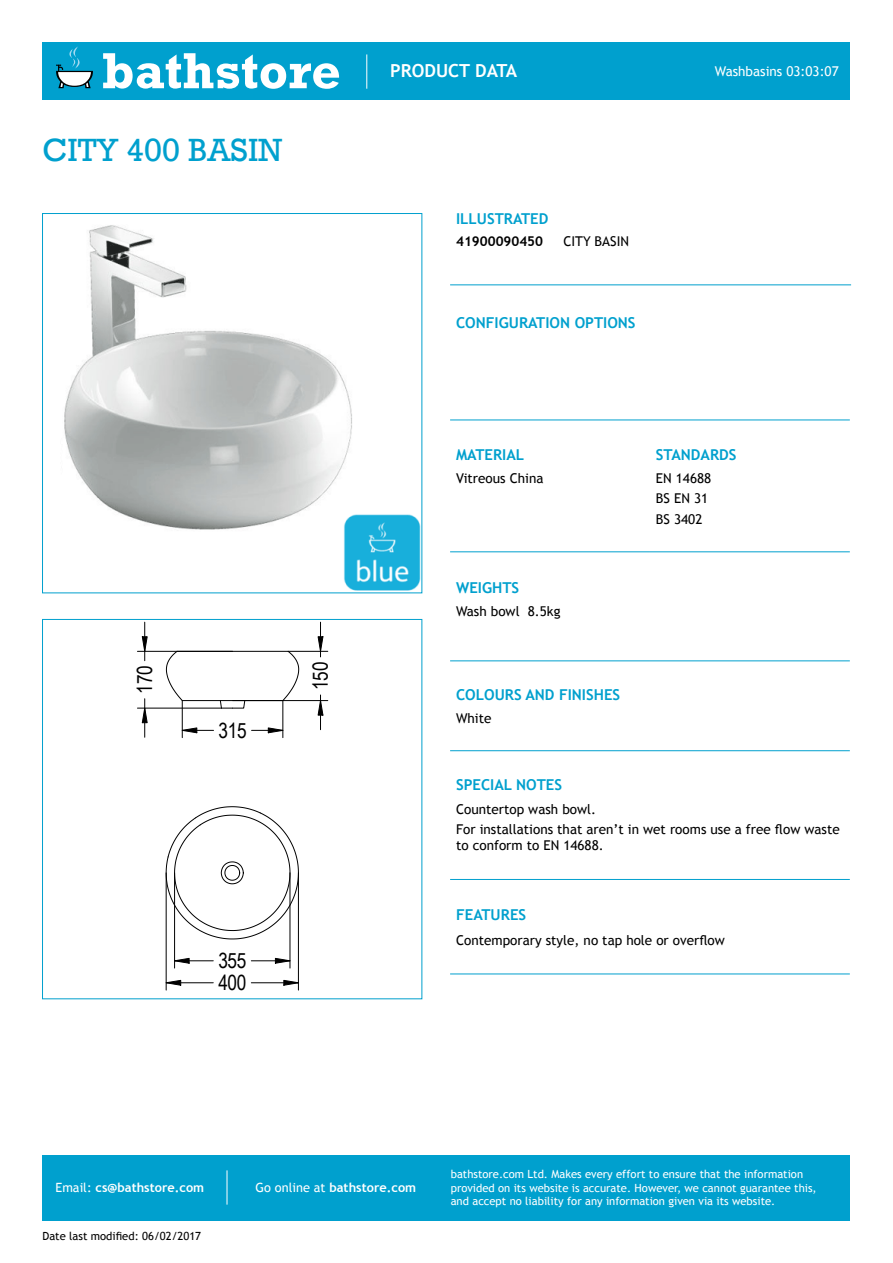
<style>
.page{position:relative;width:893px;height:1263px;background:#fff}
.page>*{position:absolute;margin:0;border:0;box-sizing:border-box;transform-origin:0 0}
.Product_name{font:33px "Rockwell";color:#00a0ce}
.t1{font:21px "Arial Narrow";letter-spacing:-.015em;color:#000}
.t2{font:700 18px "Trebuchet MS";color:#fff}
.Section_Title{font:700 15px "Trebuchet MS";color:#00a0ce}
.Body_copy{font:13.5px/16.2px "Trebuchet MS";color:#000}
.Body_copy-2{font:13.5px "Trebuchet MS";color:#fff}
.SKU{font:700 13.5px "Trebuchet MS";color:#000}
.t3{font:700 12.75px "Trebuchet MS";color:#fff}
.t4{font:11.25px/13.5px "Trebuchet MS";color:#fff}
.Body_copy-3{font:11.25px "Trebuchet MS";color:#000}
.s1{font-weight:400}
</style>
<div class="page">
<img style="left:64px;top:225px;width:356px;height:366px">
<div style="left:42px;top:213px;width:380px;height:380px;border:1px solid #00a0ce"></div>
<svg style="left:166px;top:652px;width:16px;height:49px"></svg>
<svg style="left:283px;top:652px;width:16px;height:48px"></svg>
<hr style="left:182px;top:700px;width:101px;height:1px;background:#000">
<svg style="left:220px;top:700px;width:25px;height:9px"></svg>
<svg style="left:166px;top:806px;width:133px;height:133px"></svg>
<hr style="left:177px;top:651px;width:111px;height:1px;background:#000">
<hr style="left:137px;top:651px;width:96px;height:1px;background:#000">
<hr style="left:137px;top:708px;width:84px;height:1px;background:#000">
<svg style="left:142px;top:636px;width:5px;height:16px"></svg>
<svg style="left:142px;top:707px;width:5px;height:16px"></svg>
<hr style="left:144px;top:622px;width:1px;height:39px;background:#000">
<hr style="left:144px;top:699px;width:1px;height:38px;background:#000">
<hr style="left:288px;top:651px;width:40px;height:1px;background:#000">
<hr style="left:233px;top:700px;width:95px;height:1px;background:#000">
<svg style="left:318px;top:636px;width:5px;height:16px"></svg>
<svg style="left:318px;top:700px;width:5px;height:15px"></svg>
<hr style="left:320px;top:622px;width:1px;height:35px;background:#000">
<hr style="left:320px;top:695px;width:1px;height:35px;background:#000">
<hr style="left:166px;top:873px;width:1px;height:117px;background:#000">
<hr style="left:298px;top:873px;width:1px;height:117px;background:#000">
<svg style="left:165px;top:980px;width:16px;height:5px"></svg>
<svg style="left:284px;top:980px;width:15px;height:5px"></svg>
<hr style="left:166px;top:982px;width:47px;height:1px;background:#000">
<hr style="left:251px;top:982px;width:47px;height:1px;background:#000">
<hr style="left:174px;top:873px;width:1px;height:95px;background:#000">
<hr style="left:290px;top:873px;width:1px;height:95px;background:#000">
<svg style="left:174px;top:958px;width:15px;height:5px"></svg>
<svg style="left:275px;top:958px;width:16px;height:5px"></svg>
<hr style="left:175px;top:960px;width:38px;height:1px;background:#000">
<hr style="left:251px;top:960px;width:39px;height:1px;background:#000">
<hr style="left:182px;top:700px;width:1px;height:38px;background:#000">
<hr style="left:283px;top:700px;width:1px;height:38px;background:#000">
<svg style="left:181px;top:728px;width:16px;height:5px"></svg>
<svg style="left:268px;top:728px;width:16px;height:5px"></svg>
<hr style="left:182px;top:730px;width:32px;height:1px;background:#000">
<hr style="left:252px;top:730px;width:31px;height:1px;background:#000">
<div style="left:42px;top:619px;width:380px;height:380px;border:1px solid #00a0ce"></div>
<hr style="left:450px;top:551px;width:200px;height:1px;background:#00a0ce">
<hr style="left:650px;top:551px;width:200px;height:1px;background:#00a0ce">
<hr style="left:450px;top:660px;width:200px;height:1px;background:#00a0ce">
<hr style="left:650px;top:660px;width:200px;height:1px;background:#00a0ce">
<hr style="left:450px;top:750px;width:200px;height:1px;background:#00a0ce">
<hr style="left:650px;top:750px;width:200px;height:1px;background:#00a0ce">
<hr style="left:450px;top:879px;width:200px;height:1px;background:#00a0ce">
<hr style="left:650px;top:879px;width:200px;height:1px;background:#00a0ce">
<hr style="left:450px;top:420px;width:200px;height:1px;background:#00a0ce">
<hr style="left:650px;top:420px;width:200px;height:1px;background:#00a0ce">
<hr style="left:450px;top:973px;width:200px;height:1px;background:#00a0ce">
<hr style="left:650px;top:973px;width:200px;height:1px;background:#00a0ce">
<hr style="left:450px;top:284px;width:108px;height:1px;background:#00a0ce">
<hr style="left:558px;top:284px;width:293px;height:1px;background:#00a0ce">
<div style="left:43px;top:43px;width:807px;height:57px;background:#00a0ce"></div>
<svg style="left:56px;top:46px;width:37px;height:42px"></svg>
<svg style="left:103px;top:53px;width:236px;height:36px"></svg>
<hr style="left:366px;top:54px;width:1px;height:35px;background:#fff">
<div style="left:43px;top:1154px;width:807px;height:66px;background:#00a0ce"></div>
<hr style="left:227px;top:1170px;width:1px;height:34px;background:#fff">
<p class="Product_name" style="left:42px;top:131px;width:241px">CITY 400 BASIN</p>
<p class="t1" style="left:129px;top:694px;width:30px;rotate:-90deg">170</p>
<p class="t1" style="left:305px;top:690px;width:30px;rotate:-90deg">150</p>
<p class="t1" style="left:219px;top:715px;width:30px">315</p>
<p class="t1" style="left:218px;top:945px;width:30px">355</p>
<p class="t1" style="left:218px;top:967px;width:30px">400</p>
<p class="t2" style="left:390px;top:60px;width:128px">PRODUCT DATA</p>
<p class="Section_Title" style="left:456px;top:209px;width:94px">ILLUSTRATED</p>
<p class="SKU" style="left:456px;top:233px;width:89px">41900090450</p>
<p class="Body_copy" style="left:563px;top:233px;width:67px">CITY BASIN</p>
<p class="Section_Title" style="left:456px;top:314px;width:181px">CONFIGURATION OPTIONS</p>
<p class="Body_copy-2" style="left:715px;top:63px;width:125px">Washbasins 03:03:07</p>
<p class="Section_Title" style="left:456px;top:445px;width:70px">MATERIAL</p>
<p class="Section_Title" style="left:656px;top:445px;width:82px">STANDARDS</p>
<p class="Body_copy" style="left:456px;top:470px;width:89px">Vitreous China</p>
<p class="Body_copy" style="left:656px;top:470px;width:57px">EN 14688</p>
<p class="Body_copy" style="left:656px;top:491px;width:54px">BS EN 31</p>
<p class="Body_copy" style="left:656px;top:511px;width:48px">BS 3402</p>
<p class="Section_Title" style="left:456px;top:578px;width:65px">WEIGHTS</p>
<p class="Body_copy" style="left:456px;top:603px;width:106px">Wash bowl 8.5kg</p>
<p class="Section_Title" style="left:456px;top:685px;width:166px">COLOURS AND FINISHES</p>
<p class="Body_copy" style="left:456px;top:710px;width:37px">White</p>
<p class="Section_Title" style="left:456px;top:775px;width:108px">SPECIAL NOTES</p>
<p class="Body_copy" style="left:456px;top:801px;width:141px">Countertop wash bowl.</p>
<p class="Body_copy" style="left:456px;top:821px;width:385px">For installations that aren’t in wet rooms use a free flow waste to conform to EN 14688.</p>
<p class="Section_Title" style="left:456px;top:905px;width:72px">FEATURES</p>
<p class="Body_copy" style="left:456px;top:932px;width:270px">Contemporary style, no tap hole or overflow</p>
<p class="t3" style="left:56px;top:1180px;width:150px"><span class="s1">Email:</span> cs@bathstore.com</p>
<p class="Body_copy-3" style="left:43px;top:1229px;width:160px">Date last modified: 06/02/2017</p>
<p class="t3" style="left:256px;top:1180px;width:162px"><span class="s1">Go online at</span> bathstore.com</p>
<p class="t4" style="left:451px;top:1167px;width:367px">bathstore.com Ltd. Makes every effort to ensure that the information provided on its website is accurate. However, we cannot guarantee this, and accept no liability for any information given via its website.</p>
</div>
